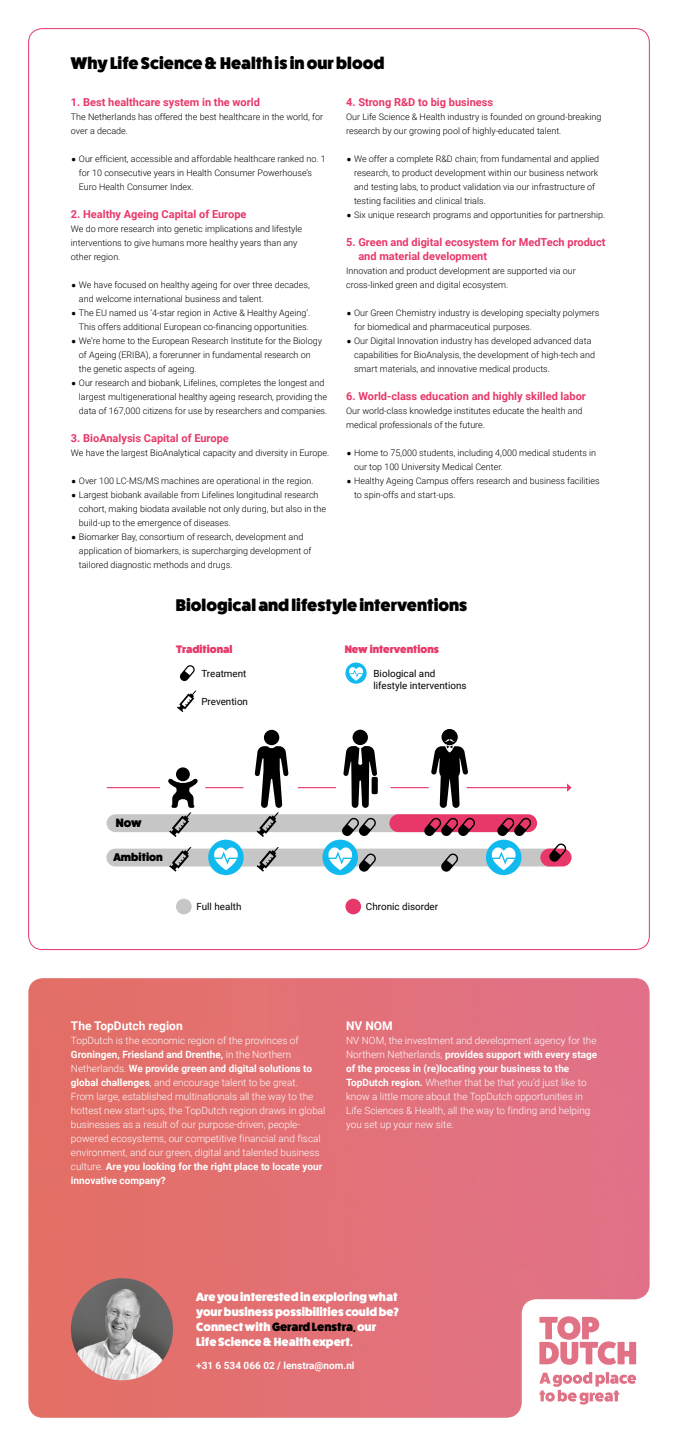
<style>
.page{position:relative;width:678px;height:1446px;background:#fff}
.page>*{position:absolute;margin:0;border:0;box-sizing:border-box;transform-origin:0 0}
.t1{font:800 17px "Fat Frank";color:#000}
.t2{font:800 12.1px "Fat Frank";color:#000}
.t3{font:800 12px/15px "Fat Frank";color:#fff}
.t4{font:700 12px "Roboto";color:#fff}
.t5{font:800 11.3px "Fat Frank";color:#000}
.t6{font:700 11px/14px "Roboto";color:#e83869}
.t7{font:800 10.9px "Fat Frank";color:#e83869}
.t8{font:300 10px/14px "Roboto";color:#fff}
.t9{font:700 10px "Roboto";color:#fff}
.t10{font:9.9px/11.8px "Roboto";color:#000}
.t11{font:300 9px/14px "Roboto";color:#000}
.s1{font-size:18px}
.s2{font-weight:700}
.s3{color:#000}
</style>
<div class="page">
<img style="left:28px;top:978px;width:621px;height:439px">
<img style="left:71px;top:1278px;width:102px;height:102px;border-radius:51px">
<svg style="left:179px;top:665px;width:16px;height:16px"></svg>
<svg style="left:177px;top:691px;width:19px;height:21px"></svg>
<div style="left:106px;top:814px;width:334px;height:18px;background:#c6c6c6;border-radius:9px"></div>
<div style="left:106px;top:848px;width:456px;height:18px;background:#c6c6c6;border-radius:9px"></div>
<svg style="left:343px;top:730px;width:35px;height:78px"></svg>
<svg style="left:431px;top:729px;width:37px;height:79px"></svg>
<hr style="left:107px;top:787px;width:53px;height:1px;background:#e83869">
<hr style="left:205px;top:787px;width:38px;height:1px;background:#e83869">
<hr style="left:298px;top:787px;width:38px;height:1px;background:#e83869">
<hr style="left:390px;top:787px;width:38px;height:1px;background:#e83869">
<hr style="left:466px;top:787px;width:101px;height:1px;background:#e83869">
<svg style="left:567px;top:783px;width:4px;height:9px"></svg>
<div style="left:389px;top:814px;width:148px;height:18px;background:#e83869;border-radius:9px"></div>
<div style="left:540px;top:848px;width:31px;height:18px;background:#e83869;border-radius:9px"></div>
<svg style="left:440px;top:853px;width:18px;height:19px"></svg>
<svg style="left:548px;top:843px;width:18px;height:19px"></svg>
<svg style="left:342px;top:817px;width:34px;height:19px"></svg>
<svg style="left:423px;top:817px;width:52px;height:19px"></svg>
<svg style="left:496px;top:817px;width:35px;height:19px"></svg>
<svg style="left:168px;top:767px;width:30px;height:70px"></svg>
<svg style="left:255px;top:730px;width:33px;height:107px"></svg>
<svg style="left:169px;top:847px;width:22px;height:25px"></svg>
<svg style="left:256px;top:847px;width:23px;height:25px"></svg>
<svg style="left:208px;top:839px;width:36px;height:36px"></svg>
<svg style="left:213px;top:846px;width:26px;height:24px"></svg>
<svg style="left:322px;top:839px;width:36px;height:36px"></svg>
<svg style="left:327px;top:846px;width:49px;height:26px"></svg>
<div style="left:486px;top:839px;width:35px;height:36px;background:#11baee;border-radius:50%"></div>
<svg style="left:491px;top:847px;width:25px;height:23px"></svg>
<svg style="left:345px;top:662px;width:21px;height:22px"></svg>
<svg style="left:348px;top:666px;width:15px;height:15px"></svg>
<div style="left:176px;top:899px;width:16px;height:15px;background:#c6c6c6;border-radius:50%"></div>
<div style="left:345px;top:899px;width:16px;height:15px;background:#e83869;border-radius:50%"></div>
<h1 class="t1" style="left:71px;top:54px;width:315px">Why Life Science &amp; Health is in our blood</h1>
<p class="t6" style="left:71px;top:95px;width:190px">1. Best healthcare system in the world</p>
<p class="t11" style="left:71px;top:109px;width:254px">The Netherlands has offered the best healthcare in the world, for over a decade.</p>
<p class="t11" style="left:79px;top:151px;width:248px;text-indent:-8px"><span class="s1">•</span> Our efficient, accessible and affordable healthcare ranked no. 1 for 10 consecutive years in Health Consumer Powerhouse’s<br>Euro Health Consumer Index.</p>
<p class="t6" style="left:71px;top:207px;width:177px">2. Healthy Ageing Capital of Europe</p>
<p class="t11" style="left:71px;top:221px;width:233px">We do more research into genetic implications and lifestyle interventions to give humans more healthy years than any other region.</p>
<p class="t11" style="left:79px;top:277px;width:232px;text-indent:-8px"><span class="s1">•</span> We have focused on healthy ageing for over three decades, and welcome international business and talent.</p>
<p class="t11" style="left:71px;top:305px;width:241px;text-align:right"><span class="s1">•</span> The EU named us ‘4-star region in Active &amp; Healthy Ageing’.<br>This offers additional European co-financing opportunities.</p>
<p class="t11" style="left:79px;top:333px;width:244px;text-indent:-8px"><span class="s1">•</span> We’re home to the European Research Institute for the Biology of Ageing (ERIBA), a forerunner in fundamental research on the genetic aspects of ageing.</p>
<p class="t11" style="left:79px;top:375px;width:250px;text-indent:-8px"><span class="s1">•</span> Our research and biobank, Lifelines, completes the longest and largest multigenerational healthy ageing research, providing the data of 167,000 citizens for use by researchers and companies.</p>
<p class="t6" style="left:71px;top:431px;width:159px">3. BioAnalysis Capital of Europe</p>
<p class="t11" style="left:71px;top:445px;width:260px">We have the largest BioAnalytical capacity and diversity in Europe.</p>
<p class="t11" style="left:71px;top:473px;width:244px"><span class="s1">•</span> Over 100 LC-MS/MS machines are operational in the region.</p>
<p class="t11" style="left:79px;top:487px;width:248px;text-indent:-8px"><span class="s1">•</span> Largest biobank available from Lifelines longitudinal research cohort, making biodata available not only during, but also in the build-up to the emergence of diseases.</p>
<p class="t11" style="left:79px;top:529px;width:234px;text-indent:-8px"><span class="s1">•</span> Biomarker Bay, consortium of research, development and application of biomarkers, is supercharging development of tailored diagnostic methods and drugs.</p>
<p class="t6" style="left:346px;top:95px;width:149px">4. Strong R&amp;D to big business</p>
<p class="t11" style="left:346px;top:109px;width:257px">Our Life Science &amp; Health industry is founded on ground-breaking research by our growing pool of highly-educated talent.</p>
<p class="t11" style="left:354px;top:151px;width:246px;text-indent:-8px"><span class="s1">•</span> We offer a complete R&amp;D chain; from fundamental and applied research, to product development within our business network and testing labs, to product validation via our infrastructure of testing facilities and clinical trials.</p>
<p class="t11" style="left:346px;top:207px;width:261px"><span class="s1">•</span> Six unique research programs and opportunities for partnership.</p>
<p class="t6" style="left:358px;top:235px;width:249px;text-indent:-12px">5. Green and digital ecosystem for MedTech product and material development</p>
<p class="t11" style="left:346px;top:263px;width:231px">Innovation and product development are supported via our cross-linked green and digital ecosystem.</p>
<p class="t11" style="left:354px;top:305px;width:247px;text-indent:-8px"><span class="s1">•</span> Our Green Chemistry industry is developing specialty polymers for biomedical and pharmaceutical purposes.</p>
<p class="t11" style="left:354px;top:333px;width:242px;text-indent:-8px"><span class="s1">•</span> Our Digital Innovation industry has developed advanced data capabilities for BioAnalysis, the development of high-tech and smart materials, and innovative medical products.</p>
<p class="t6" style="left:346px;top:389px;width:241px">6. World-class education and highly skilled labor</p>
<p class="t11" style="left:346px;top:403px;width:238px">Our world-class knowledge institutes educate the health and medical professionals of the future.</p>
<p class="t11" style="left:354px;top:445px;width:243px;text-indent:-8px"><span class="s1">•</span> Home to 75,000 students, including 4,000 medical students in our top 100 University Medical Center.</p>
<p class="t11" style="left:354px;top:473px;width:247px;text-indent:-8px"><span class="s1">•</span> Healthy Ageing Campus offers research and business facilities to spin-offs and start-ups.</p>
<h1 class="t1" style="left:176px;top:596px;width:293px">Biological and lifestyle interventions</h1>
<p class="t7" style="left:176px;top:643px;width:58px">Traditional</p>
<p class="t7" style="left:344px;top:643px;width:96px">New interventions</p>
<p class="t10" style="left:201px;top:667px;width:47px">Treatment</p>
<p class="t10" style="left:201px;top:695px;width:48px">Prevention</p>
<p class="t10" style="left:373px;top:667px;width:95px">Biological and lifestyle interventions</p>
<h2 class="t2" style="left:116px;top:816px;width:27px">Now</h2>
<p class="t5" style="left:113px;top:851px;width:51px">Ambition</p>
<p class="t10" style="left:196px;top:900px;width:47px">Full health</p>
<p class="t10" style="left:366px;top:900px;width:74px">Chronic disorder</p>
<h3 class="t4" style="left:71px;top:1017px;width:113px">The TopDutch region</h3>
<p class="t8" style="left:71px;top:1033px;width:256px">TopDutch is the economic region of the provinces of <span class="s2">Groningen, Friesland and Drenthe,</span> in the Northern Netherlands. <span class="s2">We provide green and digital solutions to global challenges</span>, and encourage talent to be great.<br>From large, established multinationals all the way to the hottest new start-ups, the TopDutch region draws in global businesses as a result of our purpose-driven, people&shy;powered ecosystems, our competitive financial and fiscal environment, and our green, digital and talented business culture. <span class="s2">Are you looking for the right place to locate your innovative company?</span></p>
<h3 class="t4" style="left:346px;top:1017px;width:48px">NV NOM</h3>
<p class="t8" style="left:346px;top:1033px;width:252px">NV NOM, the investment and development agency for the Northern Netherlands, <span class="s2">provides support with every stage of the process in (re)locating your business to the TopDutch region.</span> Whether that be that you’d just like to know a little more about the TopDutch opportunities in Life Sciences &amp; Health, all the way to finding and helping you set up your new site.</p>
<h3 class="t3" style="left:196px;top:1289px;width:204px">Are you interested in exploring what your business possibilities could be?<br>Connect with <span class="s3">Gerard Lenstra,</span> our Life Science &amp; Health expert.</h3>
<p class="t9" style="left:196px;top:1359px;width:160px">+31 6 534 066 02 / lenstra@nom.nl</p>
</div>
